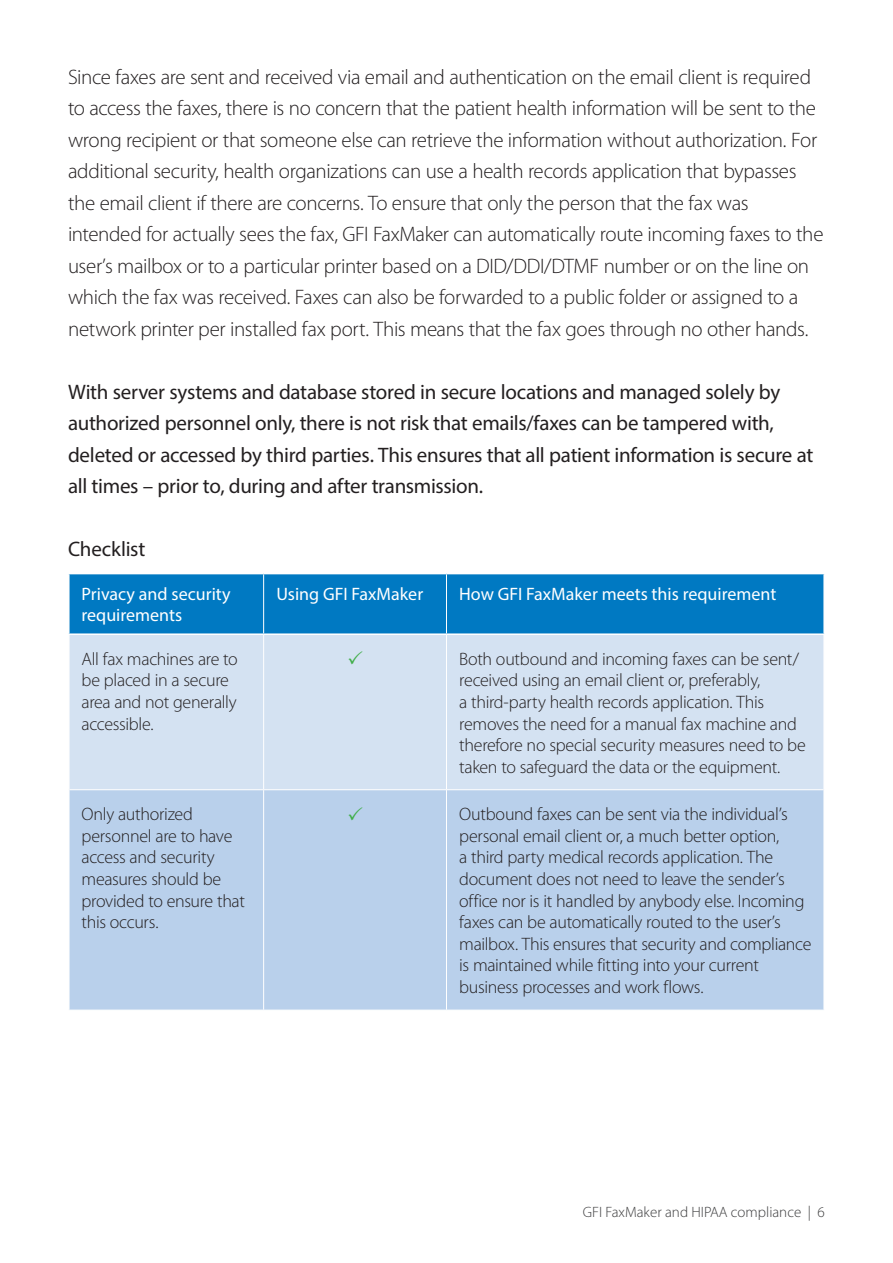
<style>
.page{position:relative;width:893px;height:1263px;background:#fff}
.page>*{position:absolute;margin:0;border:0;box-sizing:border-box;transform-origin:0 0}
.t1{font:300 21px/31.5px "Myriad Pro";letter-spacing:-.02em;color:#231f20}
.t2{font:21px/31.5px "Myriad Pro";letter-spacing:-.015em;color:#231f20}
.t3{font:300 18px/21.6px "Myriad Pro";letter-spacing:-.02em;color:#231f20}
.t4{font:18px/21.6px "Myriad Pro";color:#fff}
.t5{font:300 15px "Myriad Pro";color:#3e3e3f}
</style>
<div class="page">
<div style="left:70px;top:574px;width:753px;height:59px;background:#0079c2"></div>
<div style="left:70px;top:635px;width:753px;height:154px;background:#d4e2f2"></div>
<div style="left:70px;top:790px;width:753px;height:220px;background:#b9d0eb"></div>
<hr style="left:263px;top:574px;width:1px;height:59px;background:#fff">
<hr style="left:446px;top:574px;width:1px;height:59px;background:#fff">
<hr style="left:263px;top:635px;width:1px;height:154px;background:#fff">
<hr style="left:446px;top:635px;width:1px;height:154px;background:#fff">
<hr style="left:263px;top:790px;width:1px;height:220px;background:#fff">
<hr style="left:446px;top:790px;width:1px;height:220px;background:#fff">
<svg style="left:349px;top:651px;width:13px;height:14px"></svg>
<svg style="left:349px;top:807px;width:13px;height:13px"></svg>
<p class="t1" style="left:68px;top:61px;width:757px">Since faxes are sent and received via email and authentication on the email client is required to access the faxes, there is no concern that the patient health information will be sent to the wrong recipient or that someone else can retrieve the information without authorization. For additional security, health organizations can use a health records application that bypasses the email client if there are concerns. To ensure that only the person that the fax was intended for actually sees the fax, GFI FaxMaker can automatically route incoming faxes to the user’s mailbox or to a particular printer based on a DID/DDI/DTMF number or on the line on which the fax was received. Faxes can also be forwarded to a public folder or assigned to a network printer per installed fax port. This means that the fax goes through no other hands.</p>
<p class="t2" style="left:68px;top:376px;width:747px">With server systems and database stored in secure locations and managed solely by authorized personnel only, there is not risk that emails/faxes can be tampered with, deleted or accessed by third parties. This ensures that all patient information is secure at all times – prior to, during and after transmission.</p>
<p class="t2" style="left:68px;top:533px;width:79px">Checklist</p>
<p class="t4" style="left:82px;top:583px;width:150px">Privacy and security requirements</p>
<p class="t4" style="left:276px;top:583px;width:148px">Using GFI FaxMaker</p>
<p class="t4" style="left:459px;top:583px;width:319px">How GFI FaxMaker meets this requirement</p>
<p class="t3" style="left:82px;top:648px;width:158px">All fax machines are to be placed in a secure area and not generally accessible.</p>
<p class="t3" style="left:459px;top:648px;width:348px">Both outbound and incoming faxes can be sent/ received using an email client or, preferably,<br>a third-party health records application. This removes the need for a manual fax machine and therefore no special security measures need to be taken to safeguard the data or the equipment.</p>
<p class="t3" style="left:82px;top:804px;width:165px">Only authorized personnel are to have access and security measures should be provided to ensure that this occurs.</p>
<p class="t3" style="left:459px;top:804px;width:354px">Outbound faxes can be sent via the individual’s personal email client or, a much better option,<br>a third party medical records application. The document does not need to leave the sender’s office nor is it handled by anybody else. Incoming faxes can be automatically routed to the user’s mailbox. This ensures that security and compliance is maintained while fitting into your current business processes and work flows.</p>
<p class="t5" style="left:583px;top:1204px;width:244px">GFI FaxMaker and HIPAA compliance | 6</p>
</div>
